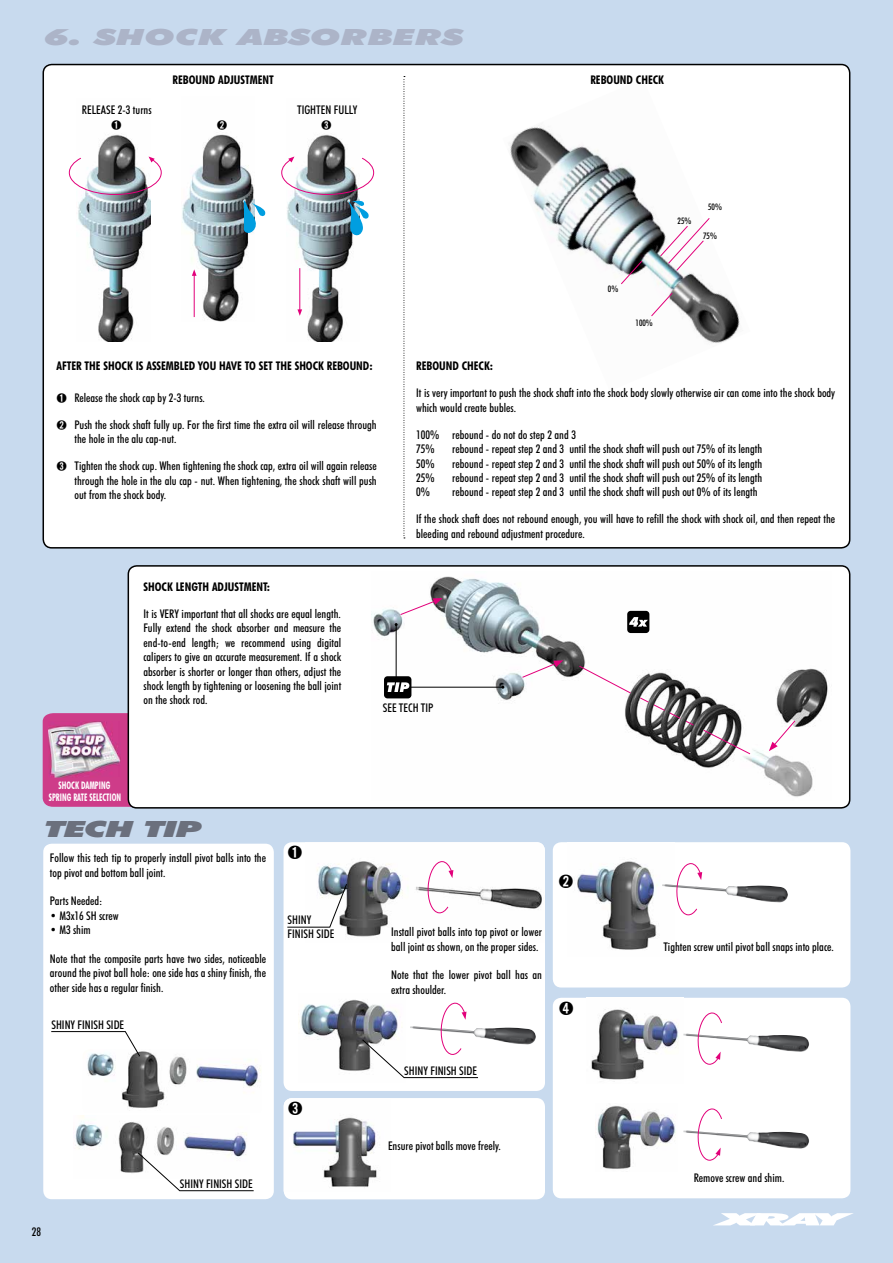
<style>
.page{position:relative;width:893px;height:1263px;background:#c8daee}
.page>*{position:absolute;margin:0;border:0;box-sizing:border-box;transform-origin:0 0}
.t1{font:italic 900 22.35px "Futura BTCE";color:#acb4c8;scale:1.61 1}
.t2{font:italic 900 22.35px "Futura BTCE";letter-spacing:-.05em;color:#6b707d;scale:1.61 1}
.t3{font:500 15px "Adobe Myungjo Std";color:#000}
.t4{font:500 condensed 12px/14.4px "Futura BTCE";color:#000}
.t5{font:700 condensed 12px "Futura BTCE";color:#000}
.t6{font:700 condensed 10.5px/11.7px "Futura BTCE";color:#fff;text-align:center;scale:.8 1}
.t7{font:500 10.5px "Adobe Myungjo Std";color:#000}
.t8{font:500 condensed 9px "Futura BTCE";color:#000}
.s1{font-family:"Adobe Myungjo Std";font-stretch:normal;font-size:10.5px}
</style>
<div class="page">
<svg style="left:714px;top:1213px;width:139px;height:12px"></svg>
<div style="left:43px;top:65px;width:807px;height:483px;background:#fff;border-radius:9px"></div>
<svg style="left:43px;top:713px;width:89px;height:94px;background:#cb3d89"></svg>
<img style="left:48px;top:722px;width:72px;height:55px">
<div style="left:43px;top:844px;width:231px;height:355px;background:#fff;border-radius:9px"></div>
<img style="left:87px;top:1051px;width:174px;height:58px">
<div style="left:284px;top:842px;width:261px;height:249px;background:#fff;border-radius:9px"></div>
<img style="left:317px;top:842px;width:228px;height:95px">
<div style="left:553px;top:842px;width:297px;height:145px;background:#fff;border-radius:9px"></div>
<img style="left:577px;top:861px;width:81px;height:89px">
<div style="left:284px;top:1098px;width:261px;height:101px;background:#fff;border-radius:9px"></div>
<img style="left:284px;top:1098px;width:93px;height:90px">
<svg style="left:51px;top:1031px;width:90px;height:26px"></svg>
<img style="left:662px;top:884px;width:126px;height:18px">
<svg style="left:287px;top:883px;width:61px;height:45px"></svg>
<div style="left:553px;top:998px;width:297px;height:200px;background:#fff;border-radius:9px"></div>
<img style="left:591px;top:1009px;width:88px;height:73px">
<img style="left:683px;top:1034px;width:126px;height:18px">
<img style="left:75px;top:1115px;width:172px;height:58px">
<img style="left:299px;top:999px;width:107px;height:80px">
<img style="left:595px;top:1105px;width:81px;height:64px">
<svg style="left:137px;top:1152px;width:117px;height:39px"></svg>
<img style="left:479px;top:1027px;width:57px;height:17px">
<img style="left:683px;top:1130px;width:126px;height:19px">
<svg style="left:426px;top:860px;width:27px;height:54px"></svg>
<svg style="left:675px;top:863px;width:27px;height:53px"></svg>
<svg style="left:697px;top:1108px;width:25px;height:53px"></svg>
<svg style="left:361px;top:1002px;width:118px;height:76px"></svg>
<svg style="left:697px;top:1012px;width:25px;height:53px"></svg>
<div style="left:128px;top:566px;width:722px;height:242px;background:#fff;border-radius:9px"></div>
<div style="left:128px;top:565px;width:722px;height:243px;border:2px solid #000;border-radius:9px"></div>
<img style="left:78px;top:134px;width:72px;height:208px">
<img style="left:182px;top:134px;width:72px;height:187px">
<img style="left:293px;top:134px;width:60px;height:208px">
<img style="left:509px;top:125px;width:231px;height:218px">
<img style="left:371px;top:576px;width:457px;height:221px">
<svg style="left:243px;top:200px;width:23px;height:34px"></svg>
<div style="left:627px;top:611px;width:22px;height:22px;background:#000;border-radius:3px"></div>
<svg style="left:629px;top:617px;width:19px;height:10px"></svg>
<hr style="left:300px;top:268px;width:1px;height:43px;background:#e2007a">
<svg style="left:297px;top:309px;width:5px;height:7px"></svg>
<svg style="left:620px;top:260px;width:23px;height:25px"></svg>
<svg style="left:650px;top:292px;width:23px;height:25px"></svg>
<svg style="left:659px;top:217px;width:51px;height:54px"></svg>
<hr style="left:194px;top:274px;width:1px;height:43px;background:#e2007a">
<svg style="left:192px;top:269px;width:5px;height:7px"></svg>
<img style="left:281px;top:157px;width:93px;height:82px">
<svg style="left:69px;top:157px;width:93px;height:38px"></svg>
<svg style="left:578px;top:665px;width:53px;height:29px"></svg>
<svg style="left:703px;top:729px;width:48px;height:26px"></svg>
<svg style="left:639px;top:697px;width:55px;height:29px"></svg>
<svg style="left:769px;top:720px;width:27px;height:31px"></svg>
<svg style="left:521px;top:660px;width:42px;height:18px"></svg>
<svg style="left:400px;top:598px;width:43px;height:17px"></svg>
<div style="left:384px;top:676px;width:27px;height:22px;background:#000;border-radius:3px"></div>
<svg style="left:387px;top:623px;width:117px;height:69px"></svg>
<svg style="left:404px;top:76px;width:1px;height:462px"></svg>
<h1 class="t1" style="left:44px;top:22px;width:262px">6. SHOCK ABSORBERS</h1>
<p class="t5" style="left:173px;top:71px;width:103px">REBOUND ADJUSTMENT</p>
<p class="t5" style="left:590px;top:71px;width:75px">REBOUND CHECK</p>
<p class="t4" style="left:82px;top:102px;width:71px">RELEASE 2-3 turns</p>
<p class="t4" style="left:297px;top:102px;width:62px">TIGHTEN FULLY</p>
<p class="t7" style="left:111px;top:119px;width:12px">➊</p>
<p class="t7" style="left:217px;top:119px;width:12px">➋</p>
<p class="t7" style="left:321px;top:119px;width:12px">➌</p>
<p class="t5" style="left:57px;top:358px;width:318px">AFTER THE SHOCK IS ASSEMBLED YOU HAVE TO SET THE SHOCK REBOUND:</p>
<p class="t4" style="left:57px;top:390px;width:150px"><span class="s1">➊</span> Release the shock cap by 2-3 turns.</p>
<p class="t4" style="left:75px;top:417px;width:304px;text-indent:-18px"><span class="s1">➋</span> Push the shock shaft fully up. For the first time the extra oil will release through the hole in the alu cap-nut.</p>
<p class="t4" style="left:75px;top:458px;width:304px;text-align:justify;text-indent:-18px"><span class="s1">➌</span> Tighten the shock cup. When tightening the shock cap, extra oil will again release through the hole in the alu cap - nut. When tightening, the shock shaft will push out from the shock body.</p>
<p class="t8" style="left:608px;top:283px;width:12px">0%</p>
<p class="t8" style="left:635px;top:317px;width:19px">100%</p>
<p class="t8" style="left:678px;top:215px;width:15px">25%</p>
<p class="t8" style="left:708px;top:200px;width:15px">50%</p>
<p class="t8" style="left:703px;top:230px;width:15px">75%</p>
<p class="t5" style="left:416px;top:358px;width:79px">REBOUND CHECK:</p>
<p class="t4" style="left:416px;top:386px;width:420px">It is very important to push the shock shaft into the shock body slowly otherwise air can come into the shock body which would create bubles.</p>
<p class="t4" style="left:416px;top:427px;width:161px">100% rebound - do not do step 2 and 3<br>75%</p>
<p class="t4" style="left:452px;top:441px;width:311px">rebound - repeat step 2 and 3 until the shock shaft will push out 75% of its length</p>
<p class="t4" style="left:416px;top:456px;width:20px">50%</p>
<p class="t4" style="left:452px;top:456px;width:311px">rebound - repeat step 2 and 3 until the shock shaft will push out 50% of its length</p>
<p class="t4" style="left:416px;top:470px;width:20px">25%</p>
<p class="t4" style="left:452px;top:470px;width:311px">rebound - repeat step 2 and 3 until the shock shaft will push out 25% of its length</p>
<p class="t4" style="left:416px;top:485px;width:15px">0%</p>
<p class="t4" style="left:452px;top:485px;width:307px">rebound - repeat step 2 and 3 until the shock shaft will push out 0% of its length</p>
<p class="t4" style="left:416px;top:512px;width:420px">If the shock shaft does not rebound enough, you will have to refill the shock with shock oil, and then repeat the bleeding and rebound adjustment procedure.</p>
<p class="t5" style="left:144px;top:578px;width:128px">SHOCK LENGTH ADJUSTMENT:</p>
<p class="t4" style="left:144px;top:606px;width:199px;text-align:justify">It is VERY important that all shocks are equal length.<br>Fully extend the shock absorber and measure the end-to-end length; we recommend using digital calipers to give an accurate measurement. If a shock absorber is shorter or longer than others, adjust the shock length by tightening or loosening the ball joint on the shock rod.</p>
<p class="t6" style="left:49px;top:779px;width:92px">SHOCK DAMPING<br>SPRING RATE SELECTION</p>
<h1 class="t2" style="left:45px;top:814px;width:100px">TECH TIP</h1>
<p class="t4" style="left:50px;top:850px;width:218px">Follow this tech tip to properly install pivot balls into the top pivot and bottom ball joint.</p>
<p class="t4" style="left:50px;top:893px;width:54px">Parts Needed:</p>
<p class="t4" style="left:50px;top:908px;width:70px">• M3x16 SH screw</p>
<p class="t4" style="left:50px;top:922px;width:42px">• M3 shim</p>
<p class="t4" style="left:50px;top:951px;width:218px;text-align:justify">Note that the composite parts have two sides, noticeable around the pivot ball hole: one side has a shiny finish, the other side has a regular finish.</p>
<p class="t4" style="left:51px;top:1017px;width:74px">SHINY FINISH SIDE</p>
<p class="t3" style="left:288px;top:845px;width:16px">➊</p>
<p class="t4" style="left:288px;top:912px;width:48px">SHINY<br>FINISH SIDE</p>
<p class="t4" style="left:32px;top:1224px;width:11px">28</p>
<p class="t4" style="left:180px;top:1176px;width:74px">SHINY FINISH SIDE</p>
<p class="t3" style="left:288px;top:1100px;width:16px">➌</p>
<p class="t4" style="left:383px;top:700px;width:52px">SEE TECH TIP</p>
<p class="t4" style="left:391px;top:924px;width:152px">Install pivot balls into top pivot or lower ball joint as shown, on the proper sides.</p>
<p class="t4" style="left:391px;top:967px;width:152px">Note that the lower pivot ball has an extra shoulder.</p>
<p class="t3" style="left:559px;top:873px;width:16px">➋</p>
<p class="t3" style="left:559px;top:1001px;width:16px">➍</p>
<p class="t4" style="left:404px;top:1063px;width:74px">SHINY FINISH SIDE</p>
<p class="t4" style="left:388px;top:1138px;width:114px">Ensure pivot balls move freely.</p>
<p class="t4" style="left:663px;top:939px;width:172px">Tighten screw until pivot ball snaps into place.</p>
<p class="t4" style="left:694px;top:1170px;width:92px">Remove screw and shim.</p>
</div>
